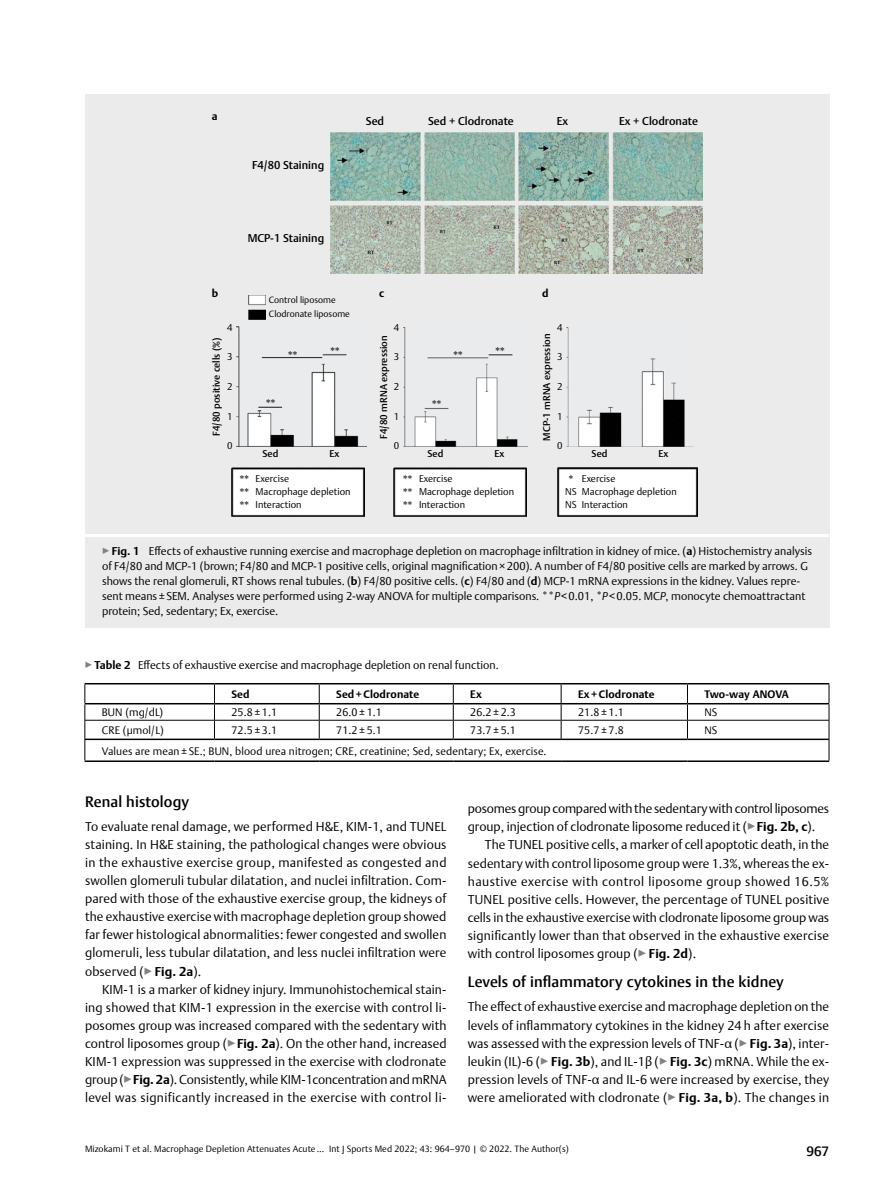
<style>
.page{position:relative;width:893px;height:1191px;background:#fff}
.page>*{position:absolute;margin:0;border:0;box-sizing:border-box;transform-origin:0 0}
.t1{font:500 15px "Thieme Argo 2011";letter-spacing:.01em;color:#000}
.t2{font:500 13.5px "Thieme Argo 2011";color:#000}
.t3{font:300 12.75px/18px "Thieme Argo 2011";letter-spacing:.01em;color:#000;text-align:justify}
.t4{font:300 12.75px/18px "Thieme Argo 2011";letter-spacing:-.015em;color:#000}
.t5{font:300 11.25px/15px "Thieme Argo 2011";color:#000}
.t6{font:500 11.25px "Thieme Argo 2011";color:#000}
.t7{font:300 10.8px "Thieme Argo 2011";letter-spacing:.01em;color:#000}
.t8{font:700 10.8px "Thieme Argo 2011";letter-spacing:.01em;color:#000}
.t9{font:300 9.75px "Thieme Argo 2011";color:#000}
.t10{font:500 9.75px "Thieme Argo 2011";color:#000}
.t11{font:300 9px/14px "Thieme Argo 2011";letter-spacing:.01em;color:#000}
.s1{font-size:12.75px}
.s2{color:#808285}
.s3{font-weight:700}
.s4{font-style:italic}
</style>
<div class="page">
<hr style="left:85px;top:760px;width:129px;height:2px;background:#000">
<hr style="left:214px;top:760px;width:105px;height:2px;background:#000">
<hr style="left:319px;top:760px;width:134px;height:2px;background:#000">
<hr style="left:453px;top:760px;width:108px;height:2px;background:#000">
<hr style="left:561px;top:760px;width:126px;height:2px;background:#000">
<hr style="left:687px;top:760px;width:142px;height:2px;background:#000">
<svg style="left:85px;top:683px;width:745px;height:77px"></svg>
<div style="left:85px;top:533px;width:744px;height:95px;background:#ebebec"></div>
<hr style="left:85px;top:534px;width:744px;height:3px;background:#fff">
<div style="left:85px;top:94px;width:744px;height:439px;background:#ebebec"></div>
<img style="left:249px;top:295px;width:17px;height:24px">
<img style="left:237px;top:326px;width:122px;height:120px">
<img style="left:403px;top:327px;width:115px;height:119px">
<img style="left:567px;top:327px;width:118px;height:119px">
<img style="left:231px;top:467px;width:133px;height:49px">
<img style="left:394px;top:467px;width:133px;height:49px">
<img style="left:557px;top:467px;width:140px;height:49px">
<img style="left:330px;top:132px;width:372px;height:141px">
<p class="t8" style="left:212px;top:109px;width:7px">a</p>
<p class="t6" style="left:252px;top:158px;width:74px">F4/80 Staining</p>
<p class="t6" style="left:248px;top:231px;width:78px">MCP-1 Staining</p>
<p class="t6" style="left:366px;top:114px;width:20px">Sed</p>
<p class="t6" style="left:428px;top:114px;width:87px">Sed + Clodronate</p>
<p class="t6" style="left:557px;top:114px;width:13px">Ex</p>
<p class="t6" style="left:619px;top:114px;width:80px">Ex + Clodronate</p>
<p class="t8" style="left:212px;top:286px;width:8px">b</p>
<p class="t8" style="left:379px;top:286px;width:7px">c</p>
<p class="t8" style="left:542px;top:286px;width:8px">d</p>
<p class="t11" style="left:269px;top:292px;width:83px">Control liposome<br>Clodronate liposome</p>
<p class="t9" style="left:227px;top:320px;width:7px">4</p>
<p class="t9" style="left:227px;top:350px;width:7px">3</p>
<p class="t9" style="left:394px;top:320px;width:7px">4</p>
<p class="t9" style="left:394px;top:350px;width:7px">3</p>
<p class="t9" style="left:394px;top:380px;width:7px">2</p>
<p class="t9" style="left:394px;top:410px;width:7px">1</p>
<p class="t9" style="left:394px;top:439px;width:7px">0</p>
<p class="t9" style="left:557px;top:321px;width:7px">4</p>
<p class="t9" style="left:557px;top:350px;width:7px">3</p>
<p class="t9" style="left:557px;top:380px;width:7px">2</p>
<p class="t9" style="left:557px;top:410px;width:7px">1</p>
<p class="t9" style="left:557px;top:439px;width:7px">0</p>
<p class="t10" style="left:210px;top:436px;width:100px;rotate:-90deg">F4/80 positive cells (%)</p>
<p class="t10" style="left:377px;top:439px;width:105px;rotate:-90deg">F4/80 mRNA expression</p>
<p class="t10" style="left:540px;top:441px;width:108px;rotate:-90deg">MCP-1 mRNA expression</p>
<p class="t10" style="left:263px;top:447px;width:17px">Sed</p>
<p class="t3" style="left:329px;top:343px;width:13px">**</p>
<p class="t3" style="left:494px;top:343px;width:13px">**</p>
<p class="t3" style="left:287px;top:347px;width:13px">**</p>
<p class="t3" style="left:452px;top:347px;width:13px">**</p>
<p class="t9" style="left:227px;top:380px;width:7px">2</p>
<p class="t3" style="left:265px;top:395px;width:13px">**</p>
<p class="t3" style="left:431px;top:396px;width:13px">**</p>
<p class="t9" style="left:227px;top:410px;width:7px">1</p>
<p class="t9" style="left:227px;top:439px;width:7px">0</p>
<p class="t10" style="left:329px;top:447px;width:11px">Ex</p>
<p class="t10" style="left:428px;top:447px;width:17px">Sed</p>
<p class="t10" style="left:494px;top:447px;width:11px">Ex</p>
<p class="t10" style="left:592px;top:447px;width:17px">Sed</p>
<p class="t10" style="left:659px;top:447px;width:11px">Ex</p>
<p class="t9" style="left:256px;top:472px;width:35px">Exercise</p>
<p class="t9" style="left:256px;top:498px;width:48px">Interaction</p>
<p class="t3" style="left:238px;top:474px;width:13px;line-height:13.2px">** ** **</p>
<p class="t9" style="left:256px;top:485px;width:97px">Macrophage depletion</p>
<p class="t3" style="left:402px;top:474px;width:13px;line-height:13.2px">** ** **</p>
<p class="t9" style="left:419px;top:472px;width:35px">Exercise</p>
<p class="t9" style="left:419px;top:485px;width:97px">Macrophage depletion</p>
<p class="t9" style="left:419px;top:498px;width:48px">Interaction</p>
<p class="t9" style="left:567px;top:472px;width:49px"><span class="s1">*</span> Exercise</p>
<p class="t9" style="left:582px;top:498px;width:48px">Interaction</p>
<p class="t9" style="left:582px;top:485px;width:97px">Macrophage depletion</p>
<p class="t9" style="left:565px;top:485px;width:13px">NS</p>
<p class="t9" style="left:565px;top:498px;width:13px">NS</p>
<p class="t5" style="left:102px;top:543px;width:711px"><span class="s2">▶</span><span class="s3">Fig. 1</span> Effects of exhaustive running exercise and macrophage depletion on macrophage infiltration in kidney of mice. (<span class="s3">a</span>) Histochemistry analysis of F4/80 and MCP-1 (brown; F4/80 and MCP-1 positive cells, original magnification×200). A number of F4/80 positive cells are marked by arrows. G shows the renal glomeruli, RT shows renal tubules. (<span class="s3">b</span>) F4/80 positive cells. (<span class="s3">c</span>) F4/80 and (<span class="s3">d</span>) MCP-1 mRNA expressions in the kidney. Values repre&shy;sent means±SEM. Analyses were performed using 2-way ANOVA for multiple comparisons. **<span class="s4">P</span>&lt;0.01, *<span class="s4">P</span>&lt;0.05. MC<span class="s4">P</span>, monocyte chemoattractant protein; Sed, sedentary; Ex, exercise.</p>
<p class="t5" style="left:85px;top:657px;width:416px"><span class="s2">▶</span><span class="s3">Table 2</span> Effects of exhaustive exercise and macrophage depletion on renal function.</p>
<p class="t8" style="left:231px;top:687px;width:20px">Sed</p>
<p class="t8" style="left:336px;top:687px;width:85px">Sed+ Clodronate</p>
<p class="t8" style="left:470px;top:687px;width:13px">Ex</p>
<p class="t8" style="left:578px;top:687px;width:78px">Ex + Clodronate</p>
<p class="t8" style="left:704px;top:687px;width:86px">Two-way ANOVA</p>
<p class="t7" style="left:102px;top:705px;width:63px">BUN (mg/dL)</p>
<p class="t7" style="left:231px;top:705px;width:47px">25.8 ± 1.1</p>
<p class="t7" style="left:336px;top:705px;width:47px">26.0 ± 1.1</p>
<p class="t7" style="left:470px;top:705px;width:47px">26.2 ± 2.3</p>
<p class="t7" style="left:578px;top:705px;width:47px">21.8 ± 1.1</p>
<p class="t7" style="left:704px;top:705px;width:14px">NS</p>
<p class="t7" style="left:102px;top:722px;width:63px">CRE (μmol/L)</p>
<p class="t7" style="left:231px;top:722px;width:47px">72.5 ± 3.1</p>
<p class="t7" style="left:336px;top:722px;width:47px">71.2 ± 5.1</p>
<p class="t7" style="left:470px;top:722px;width:47px">73.7 ± 5.1</p>
<p class="t7" style="left:578px;top:722px;width:47px">75.7 ± 7.8</p>
<p class="t7" style="left:704px;top:722px;width:14px">NS</p>
<p class="t7" style="left:102px;top:744px;width:446px">Values are mean ± SE.; BUN, blood urea nitrogen; CRE, creatinine; Sed, sedentary; Ex, exercise.</p>
<p class="t1" style="left:85px;top:792px;width:106px">Renal histology</p>
<p class="t3" style="left:85px;top:817px;width:363px">To evaluate renal damage, we performed H&amp;E, KIM-1, and TUNEL staining. In H&amp;E staining, the pathological changes were obvious in the exhaustive exercise group, manifested as congested and swollen glomeruli tubular dilatation, and nuclei infiltration. Com&shy;pared with those of the exhaustive exercise group, the kidneys of the exhaustive exercise with macrophage depletion group showed far fewer histological abnormalities: fewer congested and swollen glomeruli, less tubular dilatation, and less nuclei infiltration were observed (<span class="s2">▶</span><span class="s3">Fig. 2a</span>).</p>
<p class="t3" style="left:85px;top:979px;width:363px;text-indent:17px">KIM-1 is a marker of kidney injury. Immunohistochemical stain&shy;ing showed that KIM-1 expression in the exercise with control li&shy;posomes group was increased compared with the sedentary with control liposomes group (<span class="s2">▶</span><span class="s3">Fig. 2a</span>). On the other hand, increased KIM-1 expression was suppressed in the exercise with clodronate group (<span class="s2">▶</span><span class="s3">Fig. 2a</span>). Consistently, while KIM-1concentration and mRNA level was significantly increased in the exercise with control li-</p>
<p class="t4" style="left:468px;top:799px;width:363px">posomes group compared with the sedentary with control liposomes group, injection of clodronate liposome reduced it (<span class="s2">▶</span><span class="s3">Fig. 2b, c</span>).</p>
<p class="t3" style="left:468px;top:835px;width:363px;text-indent:17px">The TUNEL positive cells, a marker of cell apoptotic death, in the sedentary with control liposome group were 1.3%, whereas the ex&shy;haustive exercise with control liposome group showed 16.5% TUNEL positive cells. However, the percentage of TUNEL positive cells in the exhaustive exercise with clodronate liposome group was significantly lower than that observed in the exhaustive exercise with control liposomes group (<span class="s2">▶</span><span class="s3">Fig. 2d</span>).</p>
<p class="t1" style="left:468px;top:972px;width:318px">Levels of inflammatory cytokines in the kidney</p>
<p class="t3" style="left:468px;top:997px;width:363px">The effect of exhaustive exercise and macrophage depletion on the levels of inflammatory cytokines in the kidney 24 h after exercise was assessed with the expression levels of TNF-α (<span class="s2">▶</span><span class="s3">Fig. 3a</span>), inter&shy;leukin (IL)-6 (<span class="s2">▶</span><span class="s3">Fig. 3b</span>), and IL-1β (<span class="s2">▶</span><span class="s3">Fig. 3c</span>) mRNA. While the ex&shy;pression levels of TNF-α and IL-6 were increased by exercise, they were ameliorated with clodronate (<span class="s2">▶</span><span class="s3">Fig. 3a, b</span>). The changes in</p>
<p class="t11" style="left:85px;top:1142px;width:485px">Mizokami T et al. Macrophage Depletion Attenuates Acute … Int J Sports Med 2022; 43: 964–970 | © 2022. The Author(s)</p>
<p class="t2" style="left:806px;top:1142px;width:24px">967</p>
</div>
